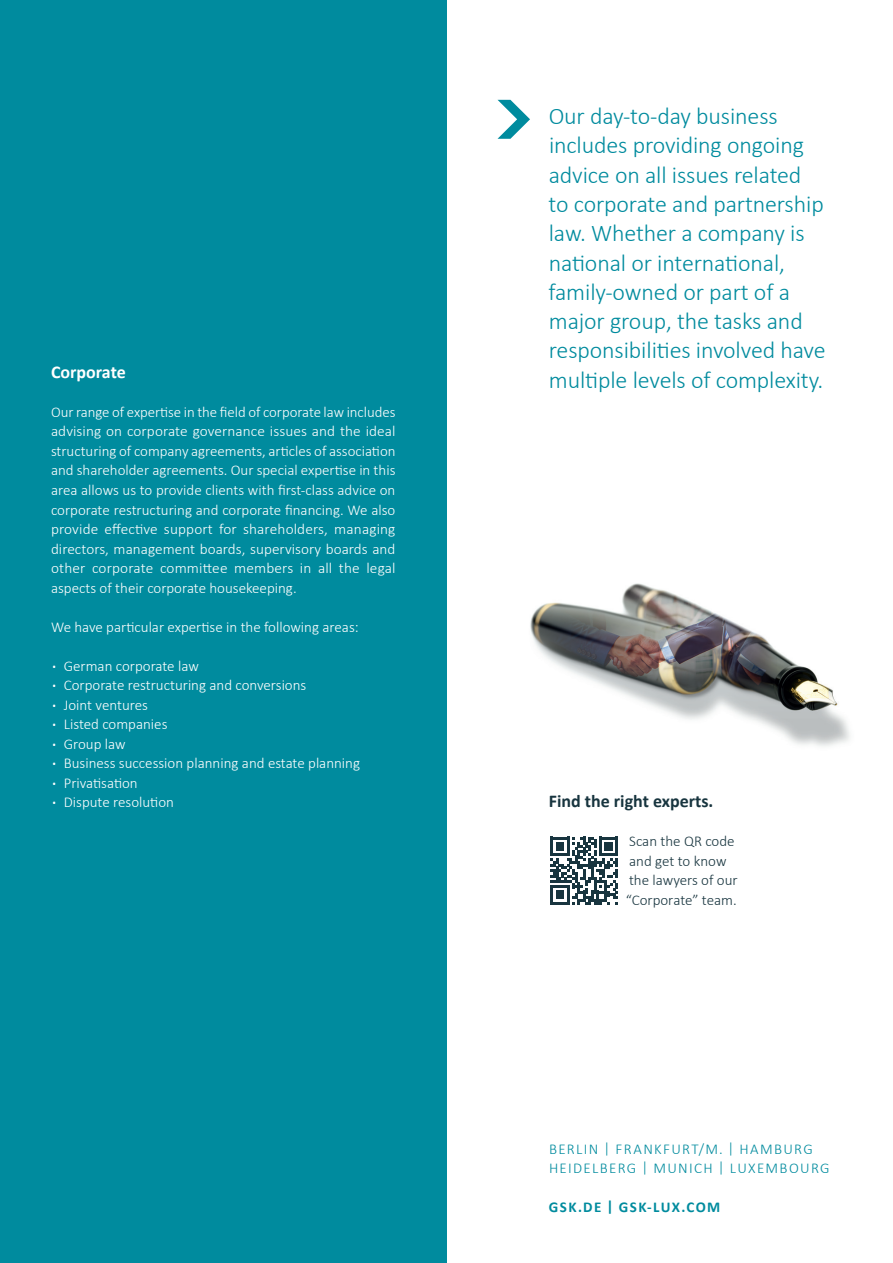
<style>
.page{position:relative;width:893px;height:1263px;background:#fff}
.page>*{position:absolute;margin:0;border:0;box-sizing:border-box;transform-origin:0 0}
._01_Zitat_ENG{font:300 24px/29.2px "Calibri";letter-spacing:-.005em;color:#008b9e}
._10_Find_the_right_e{font:700 18px "Calibri";color:#18353f}
._03_Subheadline_ENG{font:700 18px "Calibri";color:#fff}
._04_Text_ENG{font:300 15px/19.5px "Calibri";color:#fff;text-align:justify}
._11_Scan_the_QR_code{font:300 15px/19.5px "Calibri";color:#18353f}
._12_Orte{font:300 15px "Calibri";letter-spacing:.085em;color:#008b9e}
._13_Webseiten{font:700 15px "Calibri";letter-spacing:.095em;color:#008b9e}
.s1{font-size:25.5px}
</style>
<div class="page">
<img style="left:530px;top:583px;width:320px;height:163px">
<div style="left:0;top:0;width:446px;height:1263px;background:#008b9e"></div>
<svg style="left:497px;top:100px;width:33px;height:39px"></svg>
<svg style="left:550px;top:837px;width:68px;height:67px"></svg>
<p class="_03_Subheadline_ENG" style="left:51px;top:360px;width:76px">Corporate</p>
<p class="_04_Text_ENG" style="left:51px;top:401px;width:346px">Our range of expertise in the field of corporate law includes advising on corporate governance issues and the ideal structuring of company agreements, articles of association and shareholder agreements. Our special expertise in this area allows us to provide clients with first-class advice on corporate restructuring and corporate financing. We also provide effective support for shareholders, managing directors, management boards, supervisory boards and other corporate committee members in all the legal aspects of their corporate housekeeping.</p>
<p class="_04_Text_ENG" style="left:51px;top:616px;width:309px">We have particular expertise in the following areas:</p>
<p class="_04_Text_ENG" style="left:51px;top:655px;width:149px"><span class="s1">·</span> German corporate law</p>
<p class="_04_Text_ENG" style="left:51px;top:675px;width:257px"><span class="s1">·</span> Corporate restructuring and conversions</p>
<p class="_04_Text_ENG" style="left:51px;top:694px;width:98px"><span class="s1">·</span> Joint ventures</p>
<p class="_04_Text_ENG" style="left:51px;top:714px;width:118px"><span class="s1">·</span> Listed companies</p>
<p class="_04_Text_ENG" style="left:51px;top:733px;width:76px"><span class="s1">·</span> Group law</p>
<p class="_04_Text_ENG" style="left:51px;top:753px;width:311px"><span class="s1">·</span> Business succession planning and estate planning</p>
<p class="_04_Text_ENG" style="left:51px;top:772px;width:88px"><span class="s1">·</span> Privatisation</p>
<p class="_04_Text_ENG" style="left:51px;top:792px;width:124px"><span class="s1">·</span> Dispute resolution</p>
<p class="_01_Zitat_ENG" style="left:549px;top:100px;width:278px">Our day-to-day business includes providing ongoing advice on all issues related to corporate and partnership law. Whether a company is national or international, family-owned or part of a major group, the tasks and responsibilities involved have multiple levels of complexity.</p>
<p class="_10_Find_the_right_e" style="left:549px;top:790px;width:166px">Find the right experts.</p>
<p class="_11_Scan_the_QR_code" style="left:626px;top:831px;width:114px">Scan the QR code and get to know the lawyers of our “Corporate” team.</p>
<p class="_12_Orte" style="left:549px;top:1139px;width:265px">BERLIN | FRANKFURT/M. | HAMBURG</p>
<p class="_12_Orte" style="left:549px;top:1159px;width:282px">HEIDELBERG | MUNICH | LUXEMBOURG</p>
<p class="_13_Webseiten" style="left:549px;top:1197px;width:173px">GSK.DE | GSK-LUX.COM</p>
</div>
